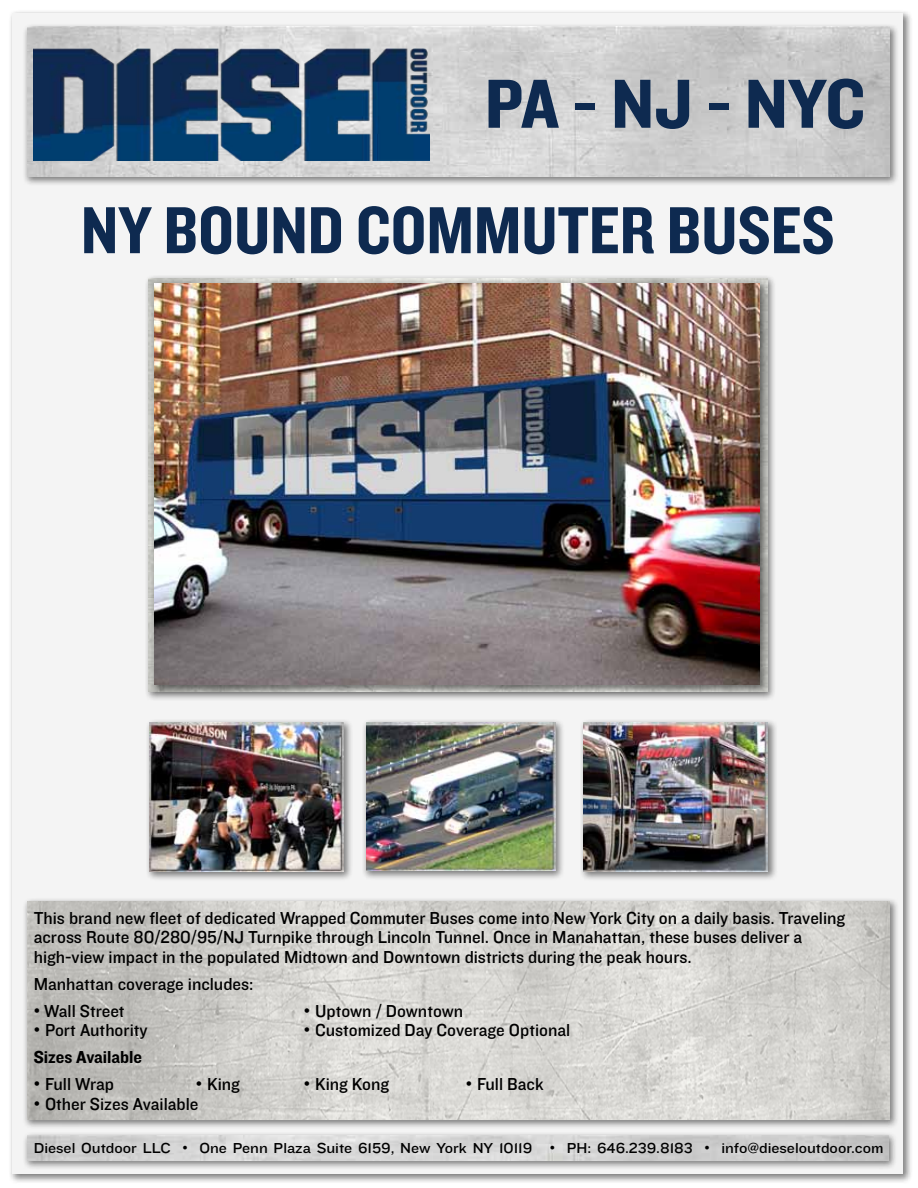
<style>
.page{position:relative;width:918px;height:1188px;background:#fff}
.page>*{position:absolute;margin:0;border:0;box-sizing:border-box;transform-origin:0 0}
.t1{font:72px "Knockout HTF50 Welterweight";letter-spacing:-.01em;color:#0e2a50;scale:1.11 1}
.t2{font:69px "Knockout HTF50 Welterweight";color:#0e2a50}
.t3{font:18px/19.5px "Knockout HTF31 Junior Middlewt";color:#000}
.t4{font:18px "Knockout HTF51 Middleweight";color:#000}
.t5{font:15px "Knockout HTF32 Junior Cruiserwt";color:#000}
.s1{font-family:"Arial"}
</style>
<div class="page">
<div style="left:8px;top:9px;width:905px;height:1176px;background:#000;opacity:.5"></div>
<div style="left:12px;top:14px;width:891px;height:1160px;background:#f4f4f4"></div>
<div style="left:22px;top:23px;width:877px;height:164px;background:#000;opacity:.5"></div>
<img style="left:27px;top:27px;width:863px;height:150px">
<div style="left:22px;top:898px;width:877px;height:232px;background:#000;opacity:.5"></div>
<img style="left:27px;top:902px;width:863px;height:218px">
<div style="left:22px;top:1131px;width:876px;height:39px;background:#000;opacity:.5"></div>
<img style="left:27px;top:1136px;width:861px;height:24px">
<img style="left:34px;top:48px;width:396px;height:113px">
<div style="left:144px;top:274px;width:633px;height:427px;background:#000;opacity:.5"></div>
<div style="left:145px;top:718px;width:208px;height:163px;background:#000;opacity:.5"></div>
<img style="left:149px;top:723px;width:194px;height:148px">
<div style="left:361px;top:718px;width:205px;height:163px;background:#000;opacity:.5"></div>
<img style="left:366px;top:722px;width:189px;height:149px">
<div style="left:579px;top:718px;width:199px;height:163px;background:#000;opacity:.5"></div>
<img style="left:583px;top:723px;width:185px;height:148px">
<div style="left:150px;top:279px;width:619px;height:416px;background:#000;opacity:.5"></div>
<img style="left:154px;top:284px;width:605px;height:401px">
<h1 class="t1" style="left:485px;top:66px;width:344px">PA - NJ - NYC</h1>
<h2 class="t2" style="left:81px;top:194px;width:755px">NY BOUND COMMUTER BUSES</h2>
<p class="t3" style="left:34px;top:908px;width:813px">This brand new fleet of dedicated Wrapped Commuter Buses come into New York City on a daily basis. Traveling across Route 80/280/95/NJ Turnpike through Lincoln Tunnel. Once in Manahattan, these buses deliver a high-view impact in the populated Midtown and Downtown districts during the peak hours.</p>
<p class="t3" style="left:34px;top:974px;width:221px">Manhattan coverage includes:</p>
<p class="t3" style="left:34px;top:1001px;width:92px"><span class="s1">•</span> Wall Street</p>
<p class="t3" style="left:304px;top:1001px;width:161px"><span class="s1">•</span> Uptown / Downtown</p>
<p class="t3" style="left:34px;top:1021px;width:115px"><span class="s1">•</span> Port Authority</p>
<p class="t3" style="left:304px;top:1021px;width:268px"><span class="s1">•</span> Customized Day Coverage Optional</p>
<p class="t4" style="left:34px;top:1048px;width:110px">Sizes Available</p>
<p class="t3" style="left:34px;top:1075px;width:82px"><span class="s1">•</span> Full Wrap</p>
<p class="t3" style="left:196px;top:1075px;width:46px"><span class="s1">•</span> King</p>
<p class="t3" style="left:304px;top:1075px;width:87px"><span class="s1">•</span> King Kong</p>
<p class="t3" style="left:466px;top:1075px;width:79px"><span class="s1">•</span> Full Back</p>
<p class="t3" style="left:34px;top:1094px;width:166px"><span class="s1">•</span> Other Sizes Available</p>
<p class="t5" style="left:34px;top:1140px;width:851px">Diesel Outdoor LLC <span class="s1">•</span> One Penn Plaza Suite 6159, New York NY 10119 <span class="s1">•</span> PH: 646.239.8183 <span class="s1">•</span> info@dieseloutdoor.com</p>
</div>
